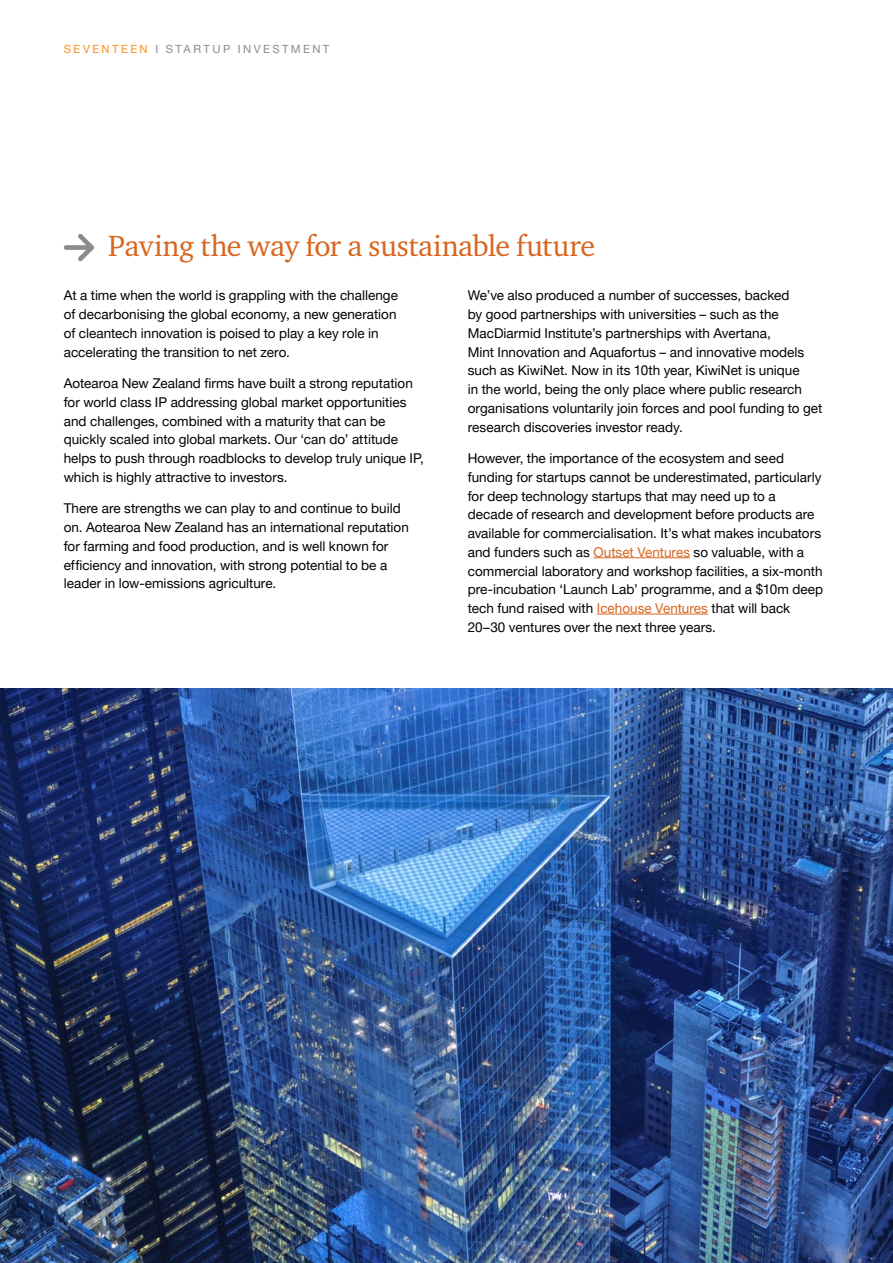
<style>
.page{position:relative;width:893px;height:1263px;background:#fff}
.page>*{position:absolute;margin:0;border:0;box-sizing:border-box;transform-origin:0 0}
.t1{font:30px "Charter ITC Pro";letter-spacing:-.015em;color:#d8651e}
.t2{font:13.5px/18.8px "Helvetica Neue LT Pro";color:#000}
.t3{font:11.25px "Helvetica Neue LT Pro";letter-spacing:.215em;color:#8a8c8e}
.s1{color:#f7901e}
.s2{color:#d8651e}
</style>
<div class="page">
<img style="left:0;top:689px;width:893px;height:574px">
<hr style="left:593px;top:557px;width:97px;height:1px;background:#d8651e">
<hr style="left:597px;top:614px;width:111px;height:1px;background:#d8651e">
<svg style="left:64px;top:234px;width:30px;height:27px"></svg>
<p class="t3" style="left:64px;top:42px;width:267px"><span class="s1">SEVENTEEN</span> I STARTUP INVESTMENT</p>
<h1 class="t1" style="left:108px;top:227px;width:488px">Paving the way for a sustainable future</h1>
<p class="t2" style="left:64px;top:286px;width:336px">At a time when the world is grappling with the challenge of decarbonising the global economy, a new generation of cleantech innovation is poised to play a key role in accelerating the transition to net zero.</p>
<p class="t2" style="left:64px;top:373px;width:362px">Aotearoa New Zealand firms have built a strong reputation for world class IP addressing global market opportunities and challenges, combined with a maturity that can be quickly scaled into global markets. Our ‘can do’ attitude helps to push through roadblocks to develop truly unique IP, which is highly attractive to investors.</p>
<p class="t2" style="left:64px;top:499px;width:347px">There are strengths we can play to and continue to build on. Aotearoa New Zealand has an international reputation for farming and food production, and is well known for efficiency and innovation, with strong potential to be a leader in low-emissions agriculture.</p>
<p class="t2" style="left:468px;top:286px;width:356px">We’ve also produced a number of successes, backed<br>by good partnerships with universities – such as the MacDiarmid Institute’s partnerships with Avertana,<br>Mint Innovation and Aquafortus – and innovative models such as KiwiNet. Now in its 10th year, KiwiNet is unique<br>in the world, being the only place where public research organisations voluntarily join forces and pool funding to get research discoveries investor ready.</p>
<p class="t2" style="left:468px;top:448px;width:357px">However, the importance of the ecosystem and seed funding for startups cannot be underestimated, particularly for deep technology startups that may need up to a decade of research and development before products are available for commercialisation. It’s what makes incubators and funders such as <span class="s2">Outset Ventures</span> so valuable, with a commercial laboratory and workshop facilities, a six-month pre-incubation ‘Launch Lab’ programme, and a $10m deep tech fund raised with <span class="s2">Icehouse Ventures</span> that will back 20–30 ventures over the next three years.</p>
</div>
